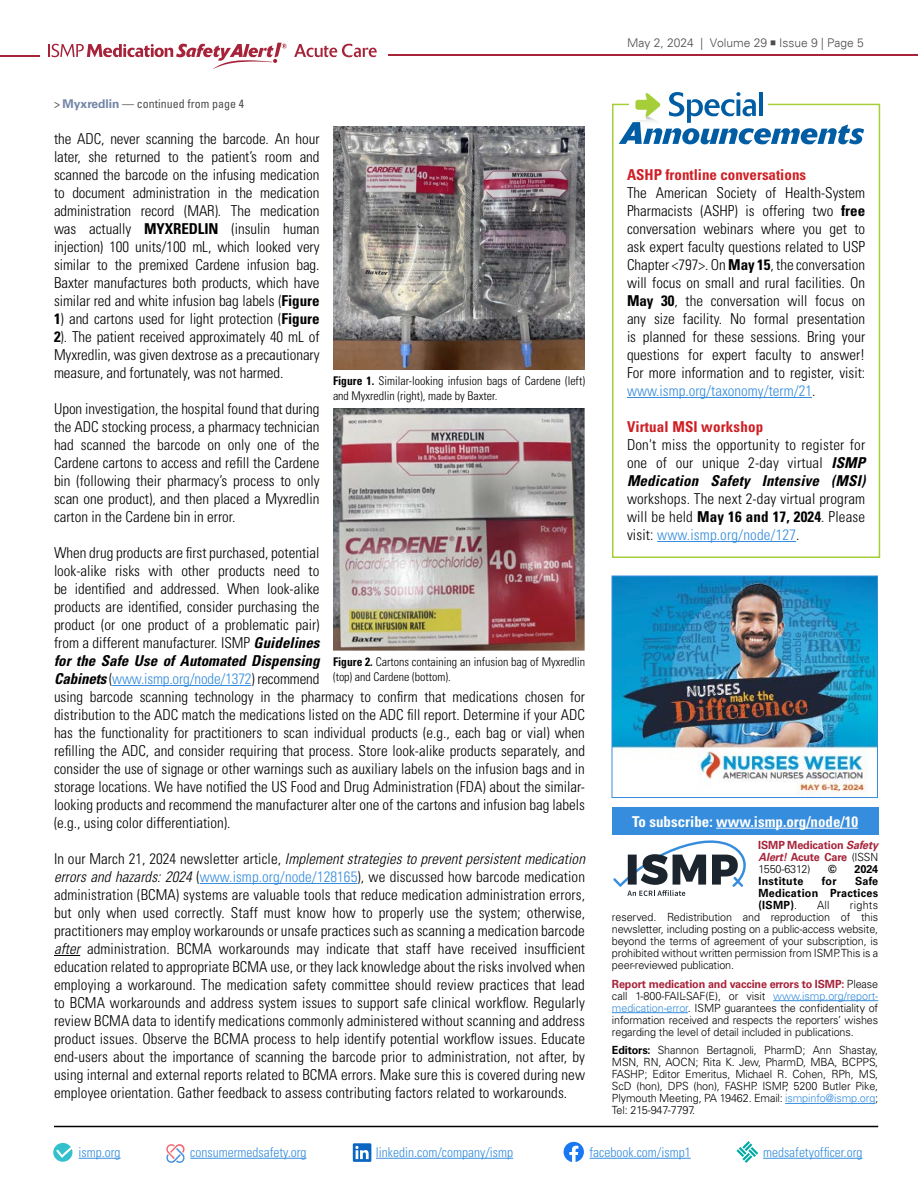
<style>
.page{position:relative;width:918px;height:1188px;background:#fff}
.page>*{position:absolute;margin:0;border:0;box-sizing:border-box;transform-origin:0 0}
.t1{font:300 condensed 15px/18px "Univers LT Std";color:#000;text-align:justify}
.t2{font:700 condensed 15px "Univers LT Std";color:#cf1f25}
.t3{font:700 condensed 15px "Univers LT Std";color:#fff}
.t4{font:300 condensed 13.5px "Univers LT Std";color:#368ddd}
.t5{font:300 condensed 12px/15px "Univers LT Std";color:#000}
.t6{font:300 12px "Univers";color:#4d4d4f}
.t7{font:condensed 12px "Univers LT Std";color:#4d4d4f}
.t8{font:300 11.25px/12px "Univers LT Std";letter-spacing:-.01em;color:#000;text-align:justify;scale:.96 1}
.t9{font:700 11.25px/12px "Univers LT Std";letter-spacing:-.01em;color:#a7233a;text-align:justify;scale:.96 1}
.t10{font:700 11.25px/12px "Univers LT Std";letter-spacing:.025em;color:#000;text-align:justify;scale:.96 1}
.s1{font-weight:700;font-stretch:normal;color:#7284a6}
.s2{font-weight:700}
.s3{font-weight:700;font-style:italic}
.s4{color:#368ddd}
.s5{font-style:italic}
.s6{font-family:"Minion Pro";font-weight:400;font-size:16.5px}
.s7{font-weight:300;color:#000}
.s8{font-weight:300}
.s9{font-weight:700;color:#a7233a}
</style>
<div class="page">
<hr style="left:388px;top:55px;width:530px;height:1px;background:#a7233a">
<hr style="left:0;top:55px;width:40px;height:2px;background:#a7233a">
<svg style="left:294px;top:44px;width:83px;height:13px"></svg>
<svg style="left:49px;top:43px;width:238px;height:26px"></svg>
<hr style="left:112px;top:685px;width:139px;height:1px;background:#368ddd">
<hr style="left:200px;top:883px;width:157px;height:1px;background:#368ddd">
<svg style="left:54px;top:955px;width:26px;height:1px"></svg>
<hr style="left:54px;top:1126px;width:824px;height:1px;background:#000">
<svg style="left:736px;top:1141px;width:22px;height:22px"></svg>
<hr style="left:763px;top:1158px;width:100px;height:1px;background:#368ddd">
<hr style="left:590px;top:1158px;width:101px;height:1px;background:#368ddd">
<svg style="left:564px;top:1142px;width:20px;height:20px"></svg>
<hr style="left:376px;top:1158px;width:137px;height:1px;background:#368ddd">
<svg style="left:353px;top:1143px;width:18px;height:19px"></svg>
<hr style="left:190px;top:1158px;width:117px;height:1px;background:#368ddd">
<svg style="left:166px;top:1144px;width:19px;height:19px"></svg>
<svg style="left:53px;top:1143px;width:19px;height:19px"></svg>
<hr style="left:79px;top:1158px;width:42px;height:1px;background:#368ddd">
<hr style="left:773px;top:1000px;width:105px;height:1px;background:#368ddd">
<hr style="left:612px;top:1012px;width:76px;height:1px;background:#368ddd">
<hr style="left:785px;top:1103px;width:90px;height:1px;background:#368ddd">
<svg style="left:613px;top:840px;width:133px;height:56px"></svg>
<div style="left:612px;top:808px;width:266px;height:27px;background:#368ddd"></div>
<hr style="left:716px;top:828px;width:142px;height:1px;background:#fff">
<img style="left:333px;top:127px;width:252px;height:242px">
<img style="left:333px;top:408px;width:252px;height:243px">
<hr style="left:627px;top:397px;width:185px;height:1px;background:#368ddd">
<hr style="left:657px;top:541px;width:139px;height:1px;background:#368ddd">
<div style="left:612px;top:104px;width:268px;height:454px;border:2px solid #a6ce39"></div>
<svg style="left:619px;top:92px;width:245px;height:52px"></svg>
<img style="left:614px;top:578px;width:262px;height:218px">
<div style="left:612px;top:576px;width:266px;height:222px;border:1px solid #368ddd"></div>
<p class="t7" style="left:54px;top:96px;width:192px">&gt; <span class="s1">Myxredlin</span> — continued from page 4</p>
<p class="t1" style="left:54px;top:130px;width:267px">the ADC, never scanning the barcode. An hour later, she returned to the patient’s room and scanned the barcode on the infusing medication to document administration in the medication administration record (MAR). The medication was actually <span class="s2">MYXREDLIN</span> (insulin human injection) 100 units/100 mL, which looked very similar to the premixed Cardene infusion bag.<br>Baxter manufactures both products, which have similar red and white infusion bag labels (<span class="s2">Figure</span></p>
<p class="t1" style="left:54px;top:310px;width:267px"><span class="s2">1</span>) and cartons used for light protection (<span class="s2">Figure 2</span>). The patient received approximately 40 mL of Myxredlin, was given dextrose as a precautionary measure, and fortunately, was not harmed.</p>
<p class="t1" style="left:54px;top:400px;width:267px">Upon investigation, the hospital found that during the ADC stocking process, a pharmacy technician had scanned the barcode on only one of the Cardene cartons to access and refill the Cardene bin (following their pharmacy’s process to only scan one product), and then placed a Myxredlin carton in the Cardene bin in error.</p>
<p class="t1" style="left:54px;top:544px;width:533px;text-align:left">When drug products are first purchased, potential<br>look-alike risks with other products need to<br>be identified and addressed. When look-alike<br>products are identified, consider purchasing the<br>product (or one product of a problematic pair)<br>from a different manufacturer. ISMP <span class="s3">Guidelines<br>for the Safe Use of Automated Dispensing<br>Cabinets</span> (<span class="s4">www.ismp.org/node/1372</span>) recommend<br>using barcode scanning technology in the pharmacy to confirm that medications chosen for distribution to the ADC match the medications listed on the ADC fill report. Determine if your ADC has the functionality for practitioners to scan individual products (e.g., each bag or vial) when refilling the ADC, and consider requiring that process. Store look-alike products separately, and consider the use of signage or other warnings such as auxiliary labels on the infusion bags and in storage locations. We have notified the US Food and Drug Administration (FDA) about the similar&shy;looking products and recommend the manufacturer alter one of the cartons and infusion bag labels (e.g., using color differentiation).</p>
<p class="t1" style="left:54px;top:850px;width:533px">In our March 21, 2024 newsletter article, <span class="s5">Implement strategies to prevent persistent medication errors and hazards: 2024</span> (<span class="s4">www.ismp.org/node/128165</span>), we discussed how barcode medication administration (BCMA) systems are valuable tools that reduce medication administration errors, but only when used correctly. Staff must know how to properly use the system; otherwise, practitioners may employ workarounds or unsafe practices such as scanning a medication barcode <span class="s5">after</span> administration. BCMA workarounds may indicate that staff have received insufficient education related to appropriate BCMA use, or they lack knowledge about the risks involved when employing a workaround. The medication safety committee should review practices that lead to BCMA workarounds and address system issues to support safe clinical workflow. Regularly review BCMA data to identify medications commonly administered without scanning and address product issues. Observe the BCMA process to help identify potential workflow issues. Educate end-users about the importance of scanning the barcode prior to administration, not after, by using internal and external reports related to BCMA errors. Make sure this is covered during new employee orientation. Gather feedback to assess contributing factors related to workarounds.</p>
<p class="t5" style="left:333px;top:373px;width:254px"><span class="s2">Figure 1.</span> Similar-looking infusion bags of Cardene (left) and Myxredlin (right), made by Baxter.</p>
<p class="t5" style="left:333px;top:654px;width:254px"><span class="s2">Figure 2.</span> Cartons containing an infusion bag of Myxredlin (top) and Cardene (bottom).</p>
<p class="t6" style="left:627px;top:35px;width:238px">May 2, 2024 | Volume 29 <span class="s6">■</span> Issue 9 | Page 5</p>
<p class="t2" style="left:627px;top:165px;width:181px">ASHP frontline conversations</p>
<p class="t1" style="left:627px;top:184px;width:240px">The American Society of Health-System Pharmacists (ASHP) is offering two <span class="s2">free </span>conversation webinars where you get to ask expert faculty questions related to USP Chapter &lt;797&gt;. On <span class="s2">May 15</span>, the conversation will focus on small and rural facilities. On <span class="s2">May 30</span>, the conversation will focus on any size facility. No formal presentation is planned for these sessions. Bring your questions for expert faculty to answer!<br>For more information and to register, visit: <span class="s4">www.ismp.org/taxonomy/term/21</span>.</p>
<p class="t2" style="left:627px;top:417px;width:138px">Virtual MSI workshop</p>
<p class="t1" style="left:627px;top:436px;width:240px">Don't miss the opportunity to register for one of our unique 2-day virtual <span class="s3">ISMP Medication Safety Intensive (MSI)</span></p>
<p class="t1" style="left:627px;top:490px;width:240px">workshops. The next 2-day virtual program will be held <span class="s2">May 16 and 17, 2024</span>. Please visit: <span class="s4">www.ismp.org/node/127</span>.</p>
<p class="t3" style="left:632px;top:812px;width:227px">To subscribe: www.ismp.org/node/10</p>
<p class="t9" style="left:758px;top:839px;width:126px">ISMP Medication <span class="s5">Safety Alert!</span> Acute Care <span class="s7">(ISSN 1550-6312)</span></p>
<p class="t10" style="left:828px;top:863px;width:11px">©</p>
<p class="t10" style="left:855px;top:863px;width:26px">2024</p>
<p class="t10" style="left:758px;top:875px;width:48px">Institute</p>
<p class="t10" style="left:822px;top:875px;width:17px">for</p>
<p class="t10" style="left:758px;top:875px;width:126px;text-indent:97px">Safe Medication Practices (ISMP)<span class="s8">.</span></p>
<p class="t8" style="left:612px;top:899px;width:279px;text-indent:238px">rights reserved. Redistribution and reproduction of this newsletter, including posting on a public-access website, beyond the terms of agreement of your subscription, is prohibited without written permission from ISMP. This is a peer-reviewed publication.</p>
<p class="t8" style="left:612px;top:978px;width:279px"><span class="s9">Report medication and vaccine errors to ISMP:</span> Please call 1-800-FAIL-SAF(E), or visit <span class="s4">www.ismp.org/report&shy;medication-error</span>. ISMP guarantees the confidentiality of information received and respects the reporters’ wishes regarding the level of detail included in publications.</p>
<p class="t8" style="left:612px;top:1044px;width:279px"><span class="s2">Editors:</span> Shannon Bertagnoli, PharmD; Ann Shastay, MSN, RN, AOCN; Rita K. Jew, PharmD, MBA, BCPPS, FASHP; Editor Emeritus, Michael R. Cohen, RPh, MS, ScD (hon), DPS (hon), FASHP. ISMP, 5200 Butler Pike, Plymouth Meeting, PA 19462. Email: <span class="s4">ismpinfo@ismp.org</span>; Tel: 215-947-7797.</p>
<p class="t8" style="left:817px;top:899px;width:15px">All</p>
<p class="t4" style="left:79px;top:1144px;width:43px">ismp.org</p>
<p class="t4" style="left:190px;top:1144px;width:118px">consumermedsafety.org</p>
<p class="t4" style="left:376px;top:1144px;width:139px">linkedin.com/company/ismp</p>
<p class="t4" style="left:590px;top:1144px;width:103px">facebook.com/ismp1</p>
<p class="t4" style="left:763px;top:1144px;width:101px">medsafetyofficer.org</p>
</div>
